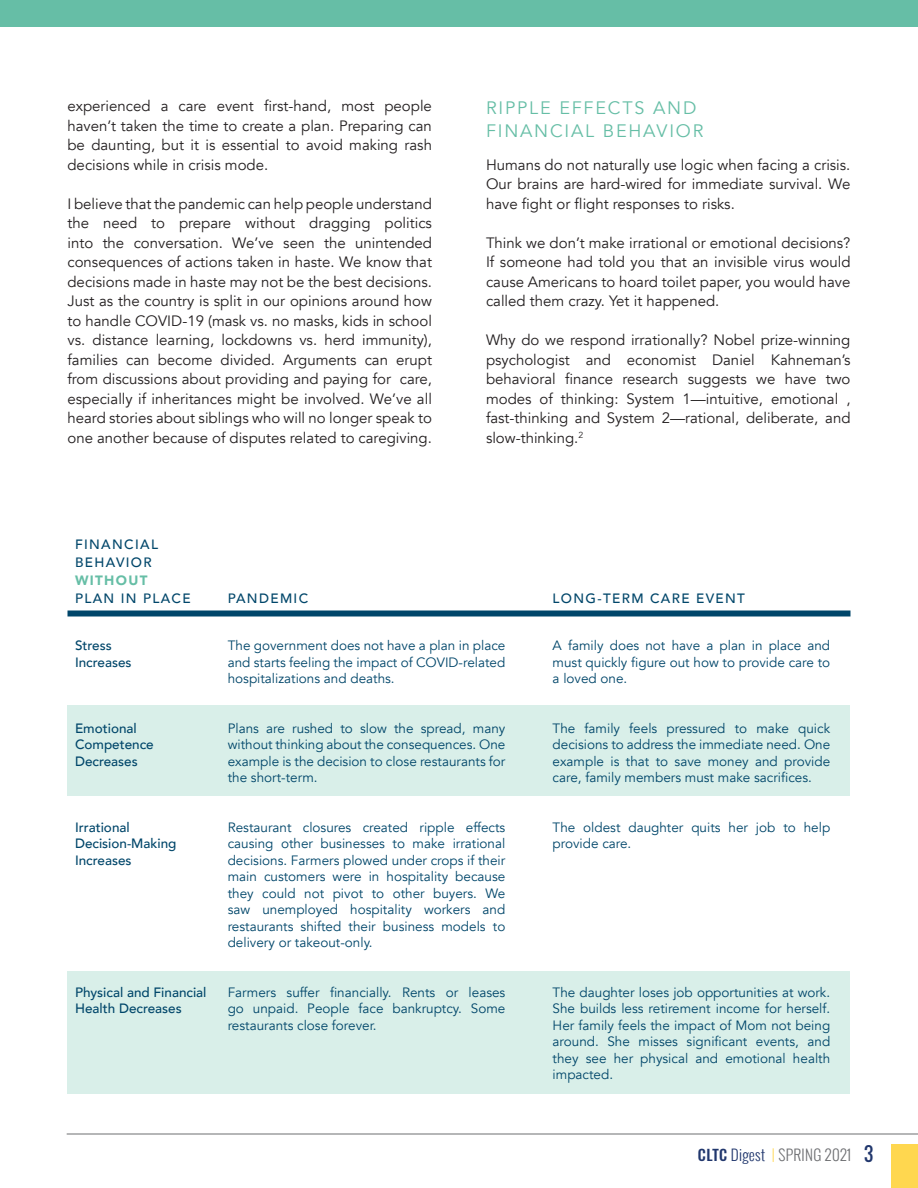
<style>
.page{position:relative;width:918px;height:1188px;background:#fff}
.page>*{position:absolute;margin:0;border:0;box-sizing:border-box;transform-origin:0 0}
.t1{font:18px "Avenir";letter-spacing:.1em;color:#66bea6}
.Normal__Web{font:15px/19.5px "Avenir";color:#231f20;text-align:justify}
.t2{font:300 15px "Oswald";letter-spacing:.02em;color:#6d6e71}
.t3{font:13.5px/16.5px "Avenir";color:#00466a;text-align:justify}
.t4{font:500 13.5px/16.5px "Avenir";color:#00466a}
.t5{font:500 13.5px/18px "Avenir";letter-spacing:.1em;color:#00466a}
.t6{font:900 13.5px "Avenir";letter-spacing:.1em;color:#66bea6}
.s1{font-weight:500;color:#21376d}
.s2{color:#21376d}
.s3{color:#ffd74f}
.s4{font-weight:400;font-size:18.9px;color:#21376d}
</style>
<div class="page">
<hr style="left:67px;top:1134px;width:851px;height:1px;background:#6d6e71">
<div style="left:891px;top:1144px;width:27px;height:44px;background:#ffd74f"></div>
<div style="left:68px;top:971px;width:782px;height:123px;background:#d9efe9"></div>
<div style="left:68px;top:706px;width:782px;height:90px;background:#d9efe9"></div>
<div style="left:68px;top:610px;width:782px;height:6px;background:#00466a"></div>
<div style="left:0;top:0;width:918px;height:27px;background:#66bea6"></div>
<p class="Normal__Web" style="left:68px;top:96px;width:366px">experienced a care event first-hand, most people haven’t taken the time to create a plan. Preparing can be daunting, but it is essential to avoid making rash decisions while in crisis mode.</p>
<p class="Normal__Web" style="left:68px;top:194px;width:366px">I believe that the pandemic can help people understand the need to prepare without dragging politics into the conversation. We’ve seen the unintended consequences of actions taken in haste. We know that decisions made in haste may not be the best decisions.<br>Just as the country is split in our opinions around how to handle COVID-19 (mask vs. no masks, kids in school vs. distance learning, lockdowns vs. herd immunity), families can become divided. Arguments can erupt from discussions about providing and paying for care, especially if inheritances might be involved. We’ve all heard stories about siblings who will no longer speak to one another because of disputes related to caregiving.</p>
<p class="t1" style="left:486px;top:97px;width:212px">RIPPLE EFFECTS AND</p>
<p class="t1" style="left:486px;top:120px;width:219px">FINANCIAL BEHAVIOR</p>
<p class="Normal__Web" style="left:486px;top:155px;width:366px">Humans do not naturally use logic when facing a crisis.<br>Our brains are hard-wired for immediate survival. We have fight or flight responses to risks.</p>
<p class="Normal__Web" style="left:486px;top:233px;width:366px">Think we don’t make irrational or emotional decisions?<br>If someone had told you that an invisible virus would cause Americans to hoard toilet paper, you would have called them crazy. Yet it happened.</p>
<p class="Normal__Web" style="left:486px;top:330px;width:366px">Why do we respond irrationally? Nobel prize-winning psychologist and economist Daniel Kahneman’s behavioral finance research suggests we have two modes of thinking: System 1—intuitive, emotional , fast-thinking and System 2—rational, deliberate, and slow-thinking.<sup>2</sup></p>
<p class="t5" style="left:75px;top:535px;width:85px">FINANCIAL<br>BEHAVIOR</p>
<p class="t6" style="left:75px;top:569px;width:74px">WITHOUT</p>
<p class="t5" style="left:75px;top:589px;width:117px">PLAN IN PLACE</p>
<p class="t4" style="left:75px;top:637px;width:38px">Stress</p>
<p class="t4" style="left:75px;top:653px;width:58px">Increases</p>
<p class="t4" style="left:75px;top:719px;width:80px">Emotional<br>Competence<br>Decreases</p>
<p class="t4" style="left:75px;top:818px;width:56px">Irrational</p>
<p class="t4" style="left:75px;top:835px;width:103px">Decision-Making<br>Increases</p>
<p class="t4" style="left:75px;top:983px;width:133px">Physical and Financial<br>Health Decreases</p>
<p class="t5" style="left:228px;top:589px;width:82px">PANDEMIC</p>
<p class="t5" style="left:553px;top:589px;width:194px">LONG-TERM CARE EVENT</p>
<p class="t3" style="left:228px;top:638px;width:279px">The government does not have a plan in place and starts feeling the impact of COVID-related hospitalizations and deaths.</p>
<p class="t3" style="left:228px;top:720px;width:279px">Plans are rushed to slow the spread, many without thinking about the consequences. One example is the decision to close restaurants for the short-term.</p>
<p class="t3" style="left:228px;top:819px;width:279px">Restaurant closures created ripple effects causing other businesses to make irrational decisions. Farmers plowed under crops if their main customers were in hospitality because they could not pivot to other buyers. We saw unemployed hospitality workers and restaurants shifted their business models to delivery or takeout-only.</p>
<p class="t3" style="left:228px;top:984px;width:279px">Farmers suffer financially. Rents or leases go unpaid. People face bankruptcy. Some restaurants close forever.</p>
<p class="t3" style="left:553px;top:638px;width:279px">A family does not have a plan in place and must quickly figure out how to provide care to a loved one.</p>
<p class="t3" style="left:553px;top:720px;width:279px">The family feels pressured to make quick decisions to address the immediate need. One example is that to save money and provide care, family members must make sacrifices.</p>
<p class="t3" style="left:553px;top:819px;width:279px">The oldest daughter quits her job to help provide care.</p>
<p class="t3" style="left:553px;top:984px;width:279px">The daughter loses job opportunities at work.<br>She builds less retirement income for herself.<br>Her family feels the impact of Mom not being around. She misses significant events, and they see her physical and emotional health impacted.</p>
<p class="t2" style="left:698px;top:1143px;width:177px"><span class="s1">CLTC</span> <span class="s2">Digest</span> <span class="s3">|</span> SPRING 2021 <span class="s4">3</span></p>
</div>
